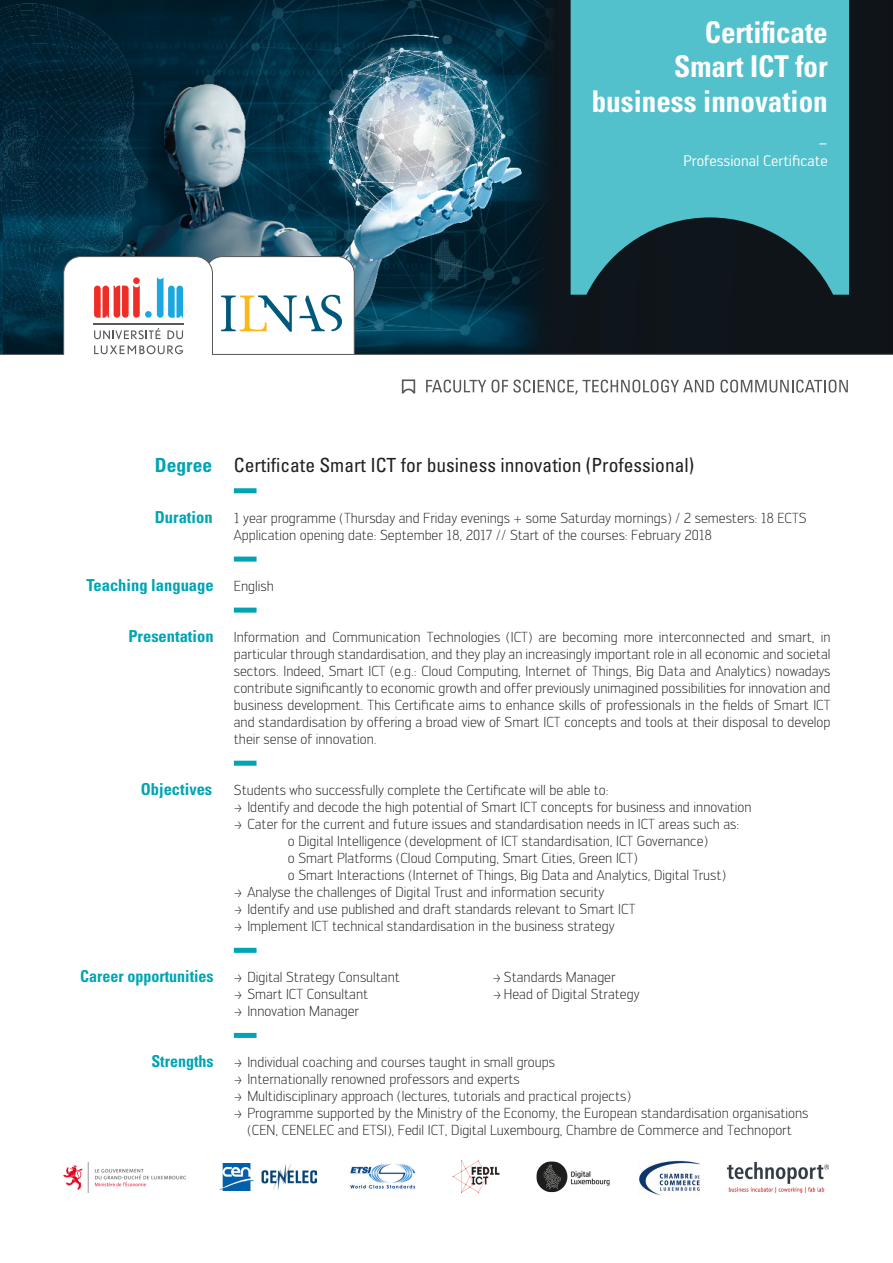
<style>
.page{position:relative;width:893px;height:1263px;background:#fff}
.page>*{position:absolute;margin:0;border:0;box-sizing:border-box;transform-origin:0 0}
._20pt_Medium_title{font:700 condensed 30px "Univers LT Std";color:#fff}
.Titre_niveau_3{font:condensed 19.5px "Univers LT Std";color:#231f20}
.Titre_niveau_3-2{font:700 condensed 19.5px "Univers LT Std";color:#00a4b2}
.Titre_niveau_3-3{font:700 condensed 16.5px "Univers LT Std";color:#00a4b2}
.texte_titre_univers{font:700 condensed 16.5px "Univers LT Std";color:#00a4b2}
._10pt_Translation__o{font:15px "Engel";color:#fff}
.Texte{font:300 14.25px/17px "Engel";color:#231f20;text-align:justify}
</style>
<div class="page">
<img style="left:4px;top:0;width:889px;height:256px">
<div style="left:234px;top:948px;width:23px;height:5px;background:#00a4b2"></div>
<div style="left:234px;top:1033px;width:23px;height:5px;background:#00a4b2"></div>
<div style="left:234px;top:761px;width:23px;height:5px;background:#00a4b2"></div>
<div style="left:234px;top:488px;width:23px;height:5px;background:#00a4b2"></div>
<div style="left:234px;top:557px;width:23px;height:5px;background:#00a4b2"></div>
<div style="left:234px;top:608px;width:23px;height:5px;background:#00a4b2"></div>
<img style="left:639px;top:1160px;width:61px;height:35px">
<img style="left:727px;top:1163px;width:101px;height:29px">
<img style="left:64px;top:1163px;width:121px;height:29px">
<img style="left:220px;top:1163px;width:97px;height:28px">
<img style="left:350px;top:1164px;width:66px;height:25px">
<img style="left:536px;top:1161px;width:74px;height:32px">
<img style="left:452px;top:1160px;width:48px;height:33px">
<svg style="left:0;top:256px;width:893px;height:139px"></svg>
<svg style="left:94px;top:328px;width:67px;height:11px"></svg>
<svg style="left:167px;top:330px;width:16px;height:9px"></svg>
<hr style="left:93px;top:323px;width:91px;height:2px;background:#57585a">
<svg style="left:94px;top:345px;width:89px;height:9px"></svg>
<div style="left:133px;top:277px;width:7px;height:7px;background:#ee2d27;border-radius:50%"></div>
<svg style="left:94px;top:286px;width:46px;height:32px"></svg>
<svg style="left:157px;top:277px;width:26px;height:41px"></svg>
<div style="left:145px;top:311px;width:7px;height:7px;background:#1ba7df;border-radius:50%"></div>
<svg style="left:426px;top:380px;width:60px;height:13px"></svg>
<svg style="left:492px;top:380px;width:222px;height:14px"></svg>
<svg style="left:720px;top:380px;width:128px;height:13px"></svg>
<svg style="left:401px;top:379px;width:15px;height:16px"></svg>
<svg style="left:221px;top:295px;width:121px;height:37px"></svg>
<svg style="left:571px;top:0;width:278px;height:295px;background:#46a4ae"></svg>
<p class="_20pt_Medium_title" style="left:705px;top:14px;width:124px">Certificate</p>
<p class="_20pt_Medium_title" style="left:674px;top:48px;width:155px">Smart ICT for</p>
<p class="_20pt_Medium_title" style="left:592px;top:83px;width:237px">business innovation</p>
<p class="_10pt_Translation__o" style="left:819px;top:133px;width:11px">–</p>
<p class="_10pt_Translation__o" style="left:683px;top:151px;width:146px">Professional Certificate</p>
<p class="Titre_niveau_3-2" style="left:155px;top:453px;width:59px">Degree</p>
<p class="Titre_niveau_3-3" style="left:155px;top:507px;width:59px">Duration</p>
<p class="Titre_niveau_3-3" style="left:87px;top:575px;width:129px">Teaching language</p>
<p class="Titre_niveau_3-3" style="left:128px;top:626px;width:87px">Presentation</p>
<p class="Titre_niveau_3-3" style="left:141px;top:779px;width:73px">Objectives</p>
<p class="texte_titre_univers" style="left:80px;top:966px;width:135px">Career opportunities</p>
<p class="texte_titre_univers" style="left:151px;top:1051px;width:64px">Strengths</p>
<p class="Titre_niveau_3" style="left:234px;top:453px;width:462px">Certificate Smart ICT for business innovation (Professional)</p>
<p class="Texte" style="left:234px;top:509px;width:574px">1 year programme (Thursday and Friday evenings + some Saturday mornings) / 2 semesters: 18 ECTS</p>
<p class="Texte" style="left:234px;top:526px;width:479px">Application opening date: September 18, 2017 // Start of the courses: February 2018</p>
<p class="Texte" style="left:234px;top:577px;width:41px">English</p>
<p class="Texte" style="left:234px;top:628px;width:598px">Information and Communication Technologies (ICT) are becoming more interconnected and smart, in particular through standardisation, and they play an increasingly important role in all economic and societal sectors. Indeed, Smart ICT (e.g.: Cloud Computing, Internet of Things, Big Data and Analytics) nowadays contribute significantly to economic growth and offer previously unimagined possibilities for innovation and business development. This Certificate aims to enhance skills of professionals in the fields of Smart ICT and standardisation by offering a broad view of Smart ICT concepts and tools at their disposal to develop their sense of innovation.</p>
<p class="Texte" style="left:234px;top:781px;width:376px">Students who successfully complete the Certificate will be able to:</p>
<p class="Texte" style="left:234px;top:798px;width:519px">&gt; Identify and decode the high potential of Smart ICT concepts for business and innovation</p>
<p class="Texte" style="left:234px;top:815px;width:507px">&gt; Cater for the current and future issues and standardisation needs in ICT areas such as:</p>
<p class="Texte" style="left:288px;top:832px;width:422px">o Digital Intelligence (development of ICT standardisation, ICT Governance)</p>
<p class="Texte" style="left:288px;top:849px;width:351px">o Smart Platforms (Cloud Computing, Smart Cities, Green ICT)</p>
<p class="Texte" style="left:288px;top:866px;width:440px">o Smart Interactions (Internet of Things, Big Data and Analytics, Digital Trust)</p>
<p class="Texte" style="left:234px;top:883px;width:372px">&gt; Analyse the challenges of Digital Trust and information security</p>
<p class="Texte" style="left:234px;top:900px;width:403px">&gt; Identify and use published and draft standards relevant to Smart ICT</p>
<p class="Texte" style="left:234px;top:917px;width:382px">&gt; Implement ICT technical standardisation in the business strategy</p>
<p class="Texte" style="left:234px;top:968px;width:168px">&gt; Digital Strategy Consultant</p>
<p class="Texte" style="left:493px;top:968px;width:125px">&gt; Standards Manager</p>
<p class="Texte" style="left:234px;top:985px;width:136px">&gt; Smart ICT Consultant</p>
<p class="Texte" style="left:493px;top:985px;width:148px">&gt; Head of Digital Strategy</p>
<p class="Texte" style="left:234px;top:1002px;width:127px">&gt; Innovation Manager</p>
<p class="Texte" style="left:234px;top:1053px;width:323px">&gt; Individual coaching and courses taught in small groups</p>
<p class="Texte" style="left:234px;top:1070px;width:287px">&gt; Internationally renowned professors and experts</p>
<p class="Texte" style="left:234px;top:1087px;width:399px">&gt; Multidisciplinary approach (lectures, tutorials and practical projects)</p>
<p class="Texte" style="left:234px;top:1104px;width:576px;text-align:center">&gt; Programme supported by the Ministry of the Economy, the European standardisation organisations (CEN, CENELEC and ETSI), Fedil ICT, Digital Luxembourg, Chambre de Commerce and Technoport</p>
</div>
